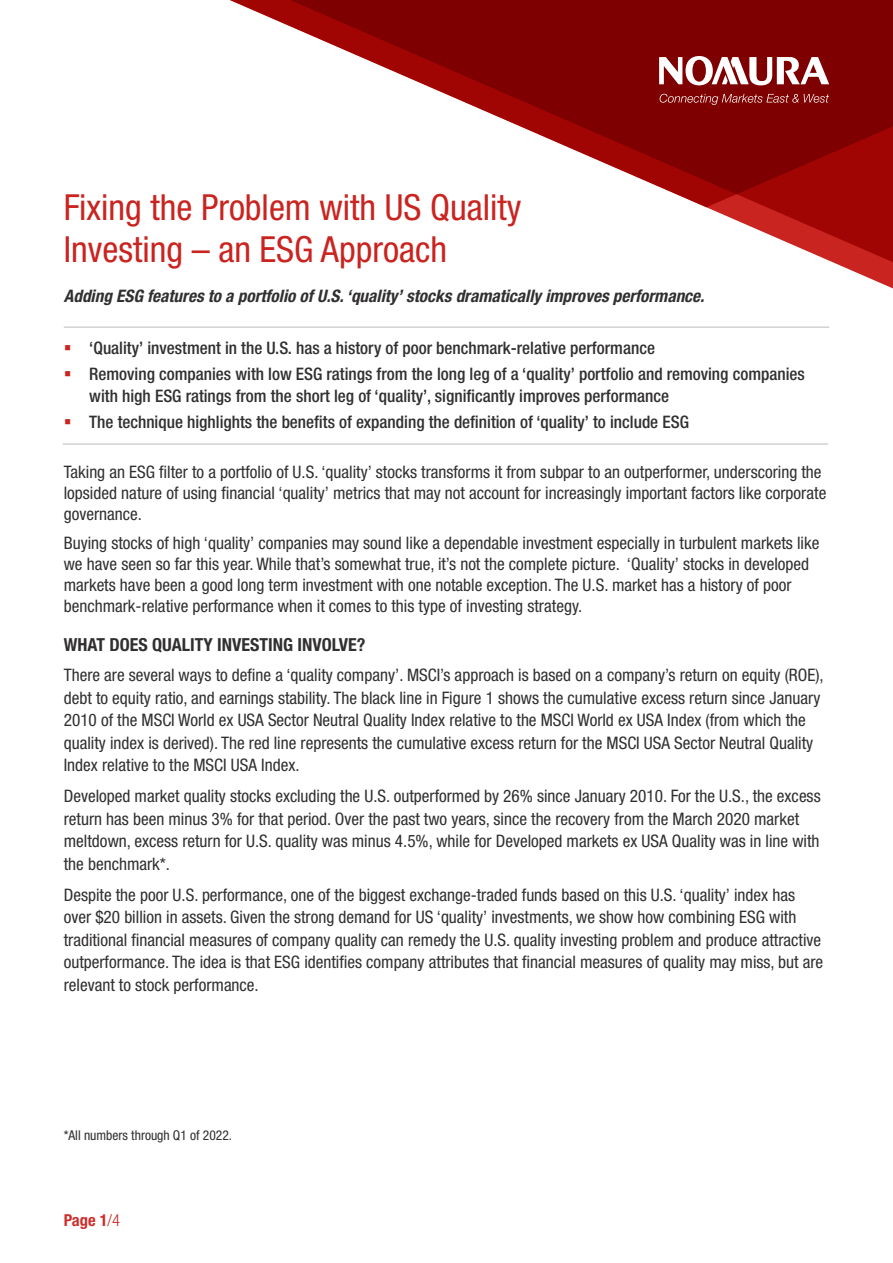
<style>
.page{position:relative;width:893px;height:1263px;background:#fff}
.page>*{position:absolute;margin:0;border:0;box-sizing:border-box;transform-origin:0 0}
.Subtitle{font:condensed 36px/42px "Helvetica Neue LT Std";color:#ca2420}
.Heading{font:700 condensed 18px "Helvetica Neue LT Std";color:#312f30}
.Text{font:condensed 17.25px/22.5px "Helvetica Neue LT Std";color:#312f30}
.t1{font:500 condensed 17.25px/21.3px "Helvetica Neue LT Std";color:#312f30}
.Text-2{font:italic 700 condensed 17.25px "Helvetica Neue LT Std";color:#312f30}
.Text-3{font:700 condensed 16.5px "Helvetica Neue LT Std";color:#cd2f2b}
.Disclaimer{font:condensed 13.5px "Helvetica Neue LT Std";color:#312f30}
.s1{font-weight:300;color:#ca2420}
</style>
<div class="page">
<svg style="left:706px;top:207px;width:187px;height:64px"></svg>
<svg style="left:230px;top:0;width:663px;height:207px"></svg>
<svg style="left:659px;top:56px;width:170px;height:30px"></svg>
<svg style="left:660px;top:94px;width:169px;height:11px;background:#952e2e"></svg>
<hr style="left:63px;top:443px;width:765px;height:2px;background:#d1d2d4">
<hr style="left:64px;top:326px;width:765px;height:2px;background:#d1d2d4">
<p class="Subtitle" style="left:64px;top:186px;width:459px">Fixing the Problem with US Quality<br>Investing – an ESG Approach</p>
<p class="Text-2" style="left:64px;top:286px;width:642px">Adding ESG features to a portfolio of U.S. ‘quality’ stocks dramatically improves performance.</p>
<p class="t1" style="left:89px;top:337px;width:567px">‘Quality’ investment in the U.S. has a history of poor benchmark-relative performance</p>
<p class="t1" style="left:89px;top:363px;width:717px">Removing companies with low ESG ratings from the long leg of a ‘quality’ portfolio and removing companies with high ESG ratings from the short leg of ‘quality’, significantly improves performance</p>
<p class="t1" style="left:89px;top:411px;width:601px">The technique highlights the benefits of expanding the definition of ‘quality’ to include ESG</p>
<p class="Text" style="left:64px;top:461px;width:764px;line-height:21px">Taking an ESG filter to a portfolio of U.S. ‘quality’ stocks transforms it from subpar to an outperformer, underscoring the lopsided nature of using financial ‘quality’ metrics that may not account for increasingly important factors like corporate governance.</p>
<p class="Text" style="left:64px;top:533px;width:757px;line-height:21px">Buying stocks of high ‘quality’ companies may sound like a dependable investment especially in turbulent markets like we have seen so far this year. While that’s somewhat true, it’s not the complete picture. ‘Quality’ stocks in developed markets have been a good long term investment with one notable exception. The U.S. market has a history of poor benchmark-relative performance when it comes to this type of investing strategy.</p>
<p class="Heading" style="left:64px;top:634px;width:303px">WHAT DOES QUALITY INVESTING INVOLVE?</p>
<p class="Text" style="left:64px;top:663px;width:761px">There are several ways to define a ‘quality company’. MSCI’s approach is based on a company’s return on equity (ROE), debt to equity ratio, and earnings stability. The black line in Figure 1 shows the cumulative excess return since January 2010 of the MSCI World ex USA Sector Neutral Quality Index relative to the MSCI World ex USA Index (from which the quality index is derived). The red line represents the cumulative excess return for the MSCI USA Sector Neutral Quality Index relative to the MSCI USA Index.</p>
<p class="Text" style="left:64px;top:785px;width:758px">Developed market quality stocks excluding the U.S. outperformed by 26% since January 2010. For the U.S., the excess return has been minus 3% for that period. Over the past two years, since the recovery from the March 2020 market meltdown, excess return for U.S. quality was minus 4.5%, while for Developed markets ex USA Quality was in line with the benchmark*.</p>
<p class="Text" style="left:64px;top:883px;width:761px">Despite the poor U.S. performance, one of the biggest exchange-traded funds based on this U.S. ‘quality’ index has over $20 billion in assets. Given the strong demand for US ‘quality’ investments, we show how combining ESG with traditional financial measures of company quality can remedy the U.S. quality investing problem and produce attractive outperformance. The idea is that ESG identifies company attributes that financial measures of quality may miss, but are relevant to stock performance.</p>
<p class="Disclaimer" style="left:64px;top:1128px;width:170px">*All numbers through Q1 of 2022.</p>
<p class="Text-3" style="left:64px;top:1210px;width:58px">Page 1<span class="s1">/4</span></p>
</div>
